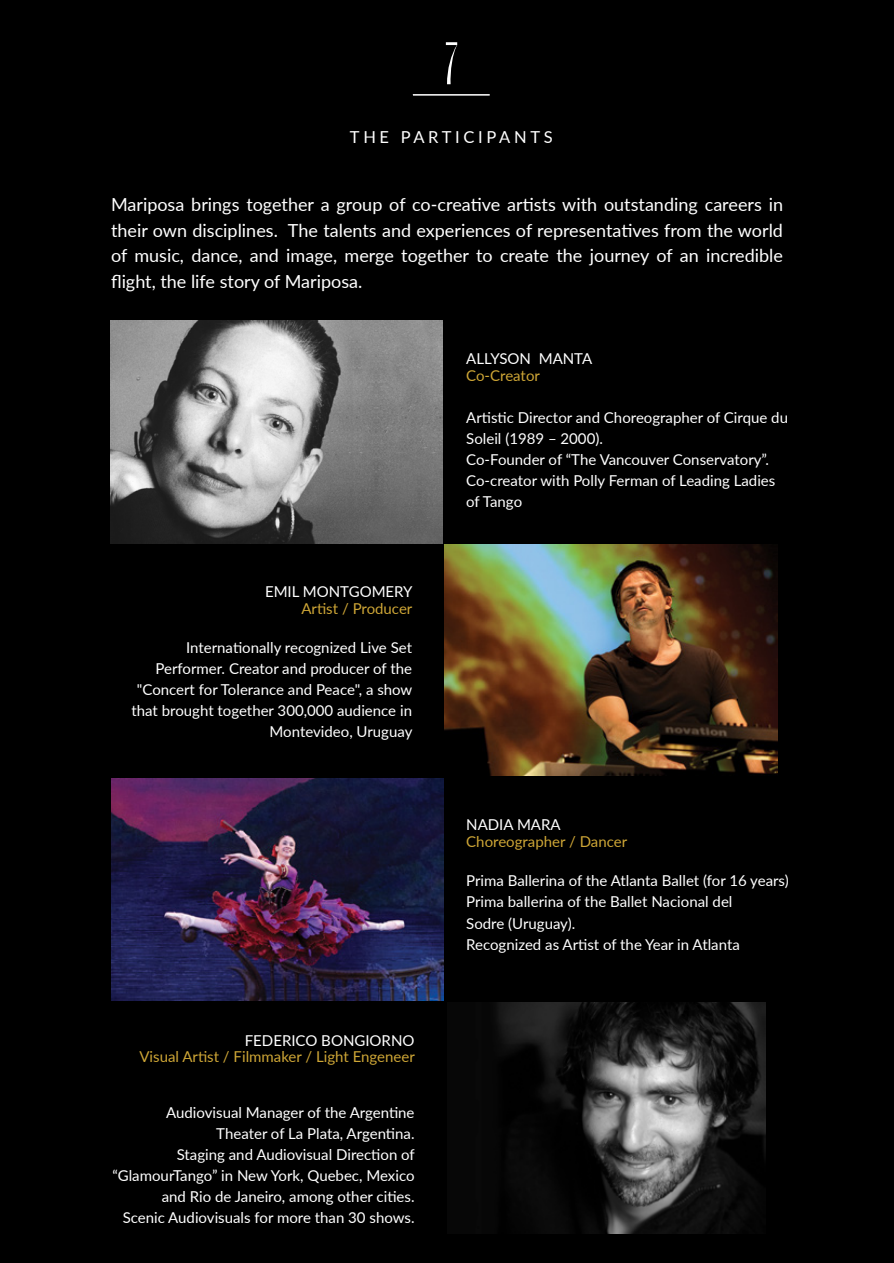
<style>
.page{position:relative;width:894px;height:1263px;background:#fff}
.page>*{position:absolute;margin:0;border:0;box-sizing:border-box;transform-origin:0 0}
.t1{font:60px "MADE Cannes";color:#fff}
.t2{font:18px/25.5px "Lato";color:#fff;text-align:justify}
.t3{font:16.5px "Lato";letter-spacing:.22em;color:#fff}
.t4{font:15px/21px "Lato";color:#fff}
.t5{font:15px "Lato";color:#cea636}
</style>
<div class="page">
<div style="left:0;top:0;width:893px;height:1263px;background:#000"></div>
<hr style="left:413px;top:94px;width:76px;height:2px;background:#fff">
<img style="left:110px;top:320px;width:332px;height:223px">
<img style="left:111px;top:778px;width:332px;height:222px">
<img style="left:444px;top:545px;width:333px;height:230px">
<img style="left:493px;top:1003px;width:272px;height:230px">
<h1 class="t1" style="left:442px;top:29px;width:20px">7</h1>
<p class="t3" style="left:350px;top:125px;width:204px">THE PARTICIPANTS</p>
<p class="t2" style="left:111px;top:191px;width:673px">Mariposa brings together a group of co-creative artists with outstanding careers in their own disciplines. The talents and experiences of representatives from the world of music, dance, and image, merge together to create the journey of an incredible flight, the life story of Mariposa.</p>
<p class="t4" style="left:265px;top:580px;width:149px">EMIL MONTGOMERY</p>
<p class="t5" style="left:301px;top:597px;width:112px">Artist / Producer</p>
<p class="t4" style="left:131px;top:637px;width:282px;text-align:right">Internationally recognized Live Set Performer. Creator and producer of the "Concert for Tolerance and Peace", a show that brought together 300,000 audience in Montevideo, Uruguay</p>
<p class="t4" style="left:245px;top:1029px;width:171px">FEDERICO BONGIORNO</p>
<p class="t5" style="left:139px;top:1046px;width:277px">Visual Artist / Filmmaker / Light Engeneer</p>
<p class="t4" style="left:112px;top:1101px;width:304px;text-align:right">Audiovisual Manager of the Argentine Theater of La Plata, Argentina.<br>Staging and Audiovisual Direction of “GlamourTango” in New York, Quebec, Mexico and Rio de Janeiro, among other cities.<br>Scenic Audiovisuals for more than 30 shows.</p>
<p class="t4" style="left:466px;top:347px;width:127px">ALLYSON MANTA</p>
<p class="t5" style="left:466px;top:364px;width:75px">Co-Creator</p>
<p class="t4" style="left:466px;top:406px;width:323px">Artistic Director and Choreographer of Cirque du Soleil (1989 – 2000).<br>Co-Founder of “The Vancouver Conservatory”.<br>Co-creator with Polly Ferman of Leading Ladies of Tango</p>
<p class="t4" style="left:466px;top:813px;width:96px">NADIA MARA</p>
<p class="t5" style="left:466px;top:830px;width:162px">Choreographer / Dancer</p>
<p class="t4" style="left:466px;top:870px;width:324px">Prima Ballerina of the Atlanta Ballet (for 16 years)<br>Prima ballerina of the Ballet Nacional del<br>Sodre (Uruguay).<br>Recognized as Artist of the Year in Atlanta</p>
</div>
